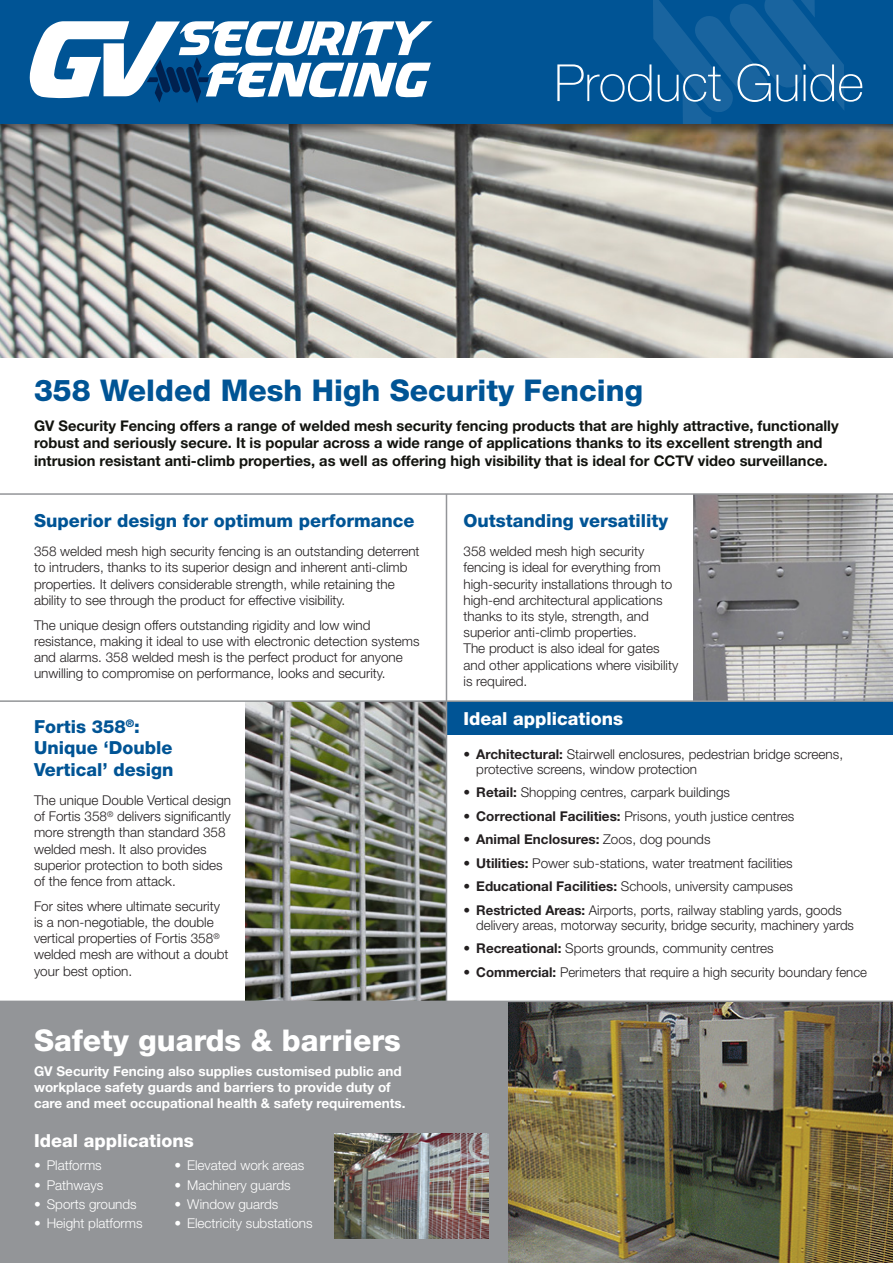
<style>
.page{position:relative;width:893px;height:1263px;background:#fff}
.page>*{position:absolute;margin:0;border:0;box-sizing:border-box;transform-origin:0 0}
.t1{font:100 51.3px "Helvetica Neue LT";color:#fff}
.t2{font:800 30px "Helvetica Neue LT";color:#005495}
.t3{font:800 30px "Helvetica Neue LT";color:#fff}
.t4{font:800 18px/21.6px "Helvetica Neue LT";color:#005495}
.t5{font:800 18px "Helvetica Neue LT";color:#fff}
.t6{font:700 14.7px/17.7px "Helvetica Neue LT";color:#12130e}
.t7{font:300 13.5px/16.2px "Helvetica Neue LT";color:#231f20}
.t8{font:700 13.5px/16.2px "Helvetica Neue LT";color:#fff}
.t9{font:300 13.5px "Helvetica Neue LT";color:#fff}
.t10{font:700 13.5px "Helvetica Neue LT";color:#231f20}
.s1{font-weight:700}
.s2{font-weight:300}
</style>
<div class="page">
<img style="left:246px;top:702px;width:200px;height:298px">
<img style="left:693px;top:495px;width:200px;height:205px">
<img style="left:0;top:137px;width:893px;height:220px">
<hr style="left:0;top:493px;width:893px;height:2px;background:#939598">
<div style="left:0;top:0;width:893px;height:137px;background:#231f20;opacity:.75"></div>
<div style="left:0;top:0;width:893px;height:123px;background:#005495"></div>
<svg style="left:653px;top:0;width:191px;height:123px"></svg>
<svg style="left:30px;top:21px;width:403px;height:82px"></svg>
<div style="left:446px;top:702px;width:447px;height:33px;background:#005495"></div>
<div style="left:0;top:1001px;width:893px;height:262px;background:#939598"></div>
<img style="left:509px;top:1002px;width:384px;height:261px">
<img style="left:334px;top:1133px;width:154px;height:105px">
<hr style="left:446px;top:494px;width:1px;height:507px;background:#939598">
<hr style="left:0;top:1000px;width:893px;height:2px;background:#939598">
<hr style="left:0;top:700px;width:893px;height:2px;background:#939598">
<p class="t1" style="left:554px;top:54px;width:311px">Product Guide</p>
<p class="t2" style="left:34px;top:373px;width:611px">358 Welded Mesh High Security Fencing</p>
<p class="t6" style="left:34px;top:416px;width:806px">GV Security Fencing offers a range of welded mesh security fencing products that are highly attractive, functionally robust and seriously secure. It is popular across a wide range of applications thanks to its excellent strength and intrusion resistant anti-climb properties, as well as offering high visibility that is ideal for CCTV video surveillance.</p>
<p class="t4" style="left:34px;top:510px;width:382px">Superior design for optimum performance</p>
<p class="t7" style="left:34px;top:543px;width:387px">358 welded mesh high security fencing is an outstanding deterrent to intruders, thanks to its superior design and inherent anti-climb properties. It delivers considerable strength, while retaining the ability to see through the product for effective visibility.</p>
<p class="t7" style="left:34px;top:616px;width:387px">The unique design offers outstanding rigidity and low wind resistance, making it ideal to use with electronic detection systems and alarms. 358 welded mesh is the perfect product for anyone unwilling to compromise on performance, looks and security.</p>
<p class="t4" style="left:34px;top:716px;width:141px">Fortis 358<sup>®</sup>:<br>Unique ‘Double<br>Vertical’ design</p>
<p class="t7" style="left:34px;top:792px;width:199px">The unique Double Vertical design of Fortis 358<sup>®</sup> delivers significantly more strength than standard 358 welded mesh. It also provides superior protection to both sides of the fence from attack.</p>
<p class="t7" style="left:34px;top:897px;width:196px">For sites where ultimate security is a non-negotiable, the double vertical properties of Fortis 358<sup>® </sup>welded mesh are without a doubt your best option.</p>
<p class="t3" style="left:34px;top:1022px;width:368px">Safety guards &amp; barriers</p>
<p class="t8" style="left:34px;top:1062px;width:373px">GV Security Fencing also supplies customised public and workplace safety guards and barriers to provide duty of care and meet occupational health &amp; safety requirements.</p>
<p class="t5" style="left:34px;top:1129px;width:161px">Ideal applications</p>
<p class="t9" style="left:34px;top:1157px;width:69px">• Platforms</p>
<p class="t9" style="left:34px;top:1177px;width:71px">• Pathways</p>
<p class="t9" style="left:34px;top:1196px;width:104px">• Sports grounds</p>
<p class="t9" style="left:34px;top:1215px;width:110px">• Height platforms</p>
<p class="t9" style="left:174px;top:1157px;width:131px">• Elevated work areas</p>
<p class="t9" style="left:174px;top:1177px;width:118px">• Machinery guards</p>
<p class="t9" style="left:174px;top:1196px;width:106px">• Window guards</p>
<p class="t9" style="left:174px;top:1215px;width:140px">• Electricity substations</p>
<p class="t4" style="left:463px;top:510px;width:206px">Outstanding versatility</p>
<p class="t7" style="left:463px;top:543px;width:216px">358 welded mesh high security fencing is ideal for everything from high-security installations through to high-end architectural applications thanks to its style, strength, and superior anti-climb properties.<br>The product is also ideal for gates and other applications where visibility is required.</p>
<p class="t5" style="left:463px;top:708px;width:161px">Ideal applications</p>
<p class="t7" style="left:476px;top:746px;width:368px;line-height:15px;text-indent:-13px">• <span class="s1">Architectural:</span> Stairwell enclosures, pedestrian bridge screens, protective screens, window protection</p>
<p class="t7" style="left:463px;top:784px;width:268px">• <span class="s1">Retail:</span> Shopping centres, carpark buildings</p>
<p class="t7" style="left:463px;top:807px;width:332px">• <span class="s1">Correctional Facilities:</span> Prisons, youth justice centres</p>
<p class="t10" style="left:463px;top:831px;width:248px"><span class="s2">•</span> Animal Enclosures: <span class="s2">Zoos, dog pounds</span></p>
<p class="t7" style="left:463px;top:854px;width:331px">• <span class="s1">Utilities:</span> Power sub-stations, water treatment facilities</p>
<p class="t7" style="left:463px;top:878px;width:331px">• <span class="s1">Educational Facilities:</span> Schools, university campuses</p>
<p class="t7" style="left:476px;top:902px;width:379px;line-height:15px;text-indent:-13px">• <span class="s1">Restricted Areas:</span> Airports, ports, railway stabling yards, goods delivery areas, motorway security, bridge security, machinery yards</p>
<p class="t7" style="left:463px;top:940px;width:312px">• <span class="s1">Recreational:</span> Sports grounds, community centres</p>
<p class="t7" style="left:463px;top:963px;width:405px">• <span class="s1">Commercial:</span> Perimeters that require a high security boundary fence</p>
</div>
